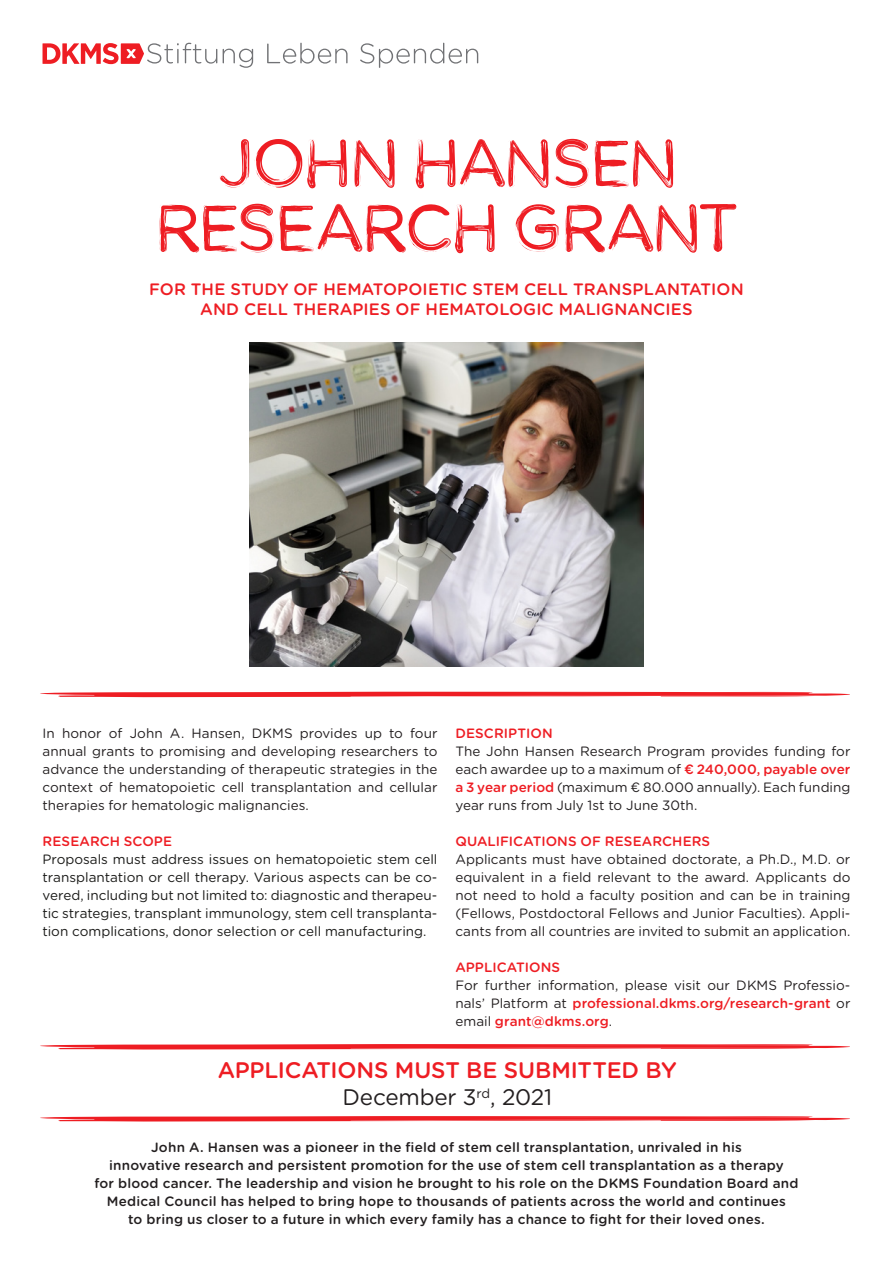
<style>
.page{position:relative;width:893px;height:1263px;background:#fff}
.page>*{position:absolute;margin:0;border:0;box-sizing:border-box;transform-origin:0 0}
.t1{font:70.5px/64.8px "DKMS Brushed";color:#ee1d23;text-align:center}
.t2{font:500 22.5px/27px "Gotham Rounded";letter-spacing:-.01em;color:#ee1d23;text-align:center}
.t3{font:500 16.5px/19.8px "Gotham Rounded";letter-spacing:.005em;color:#ee1d23;text-align:center}
.t4{font:13.5px/18px "Gotham Rounded";color:#231f20;text-align:justify}
.t5{font:500 13.5px/18px "Gotham Rounded";letter-spacing:.015em;color:#231f20;text-align:center}
.t6{font:13.5px/18px "Gotham Rounded";color:#1a1a18;text-align:justify}
.t7{font:500 13.5px "Gotham Rounded";letter-spacing:.005em;color:#ee1d23}
.s1{font-weight:500;color:#ee1d23}
.s2{font-weight:400;color:#231f20}
</style>
<div class="page">
<svg style="left:40px;top:1044px;width:810px;height:5px;background:#f04348"></svg>
<svg style="left:40px;top:692px;width:810px;height:5px;background:#f04247"></svg>
<img style="left:250px;top:342px;width:393px;height:324px">
<svg style="left:43px;top:43px;width:435px;height:25px"></svg>
<svg style="left:40px;top:1116px;width:810px;height:5px;background:#f04348"></svg>
<h1 class="t1" style="left:156px;top:127px;width:583px">JOHN HANSEN<br>RESEARCH GRANT</h1>
<p class="t3" style="left:149px;top:278px;width:596px">FOR THE STUDY OF HEMATOPOIETIC STEM CELL TRANSPLANTATION<br>AND CELL THERAPIES OF HEMATOLOGIC MALIGNANCIES</p>
<p class="t4" style="left:43px;top:724px;width:396px">In honor of John A. Hansen, DKMS provides up to four annual grants to promising and developing researchers to advance the understanding of therapeutic strategies in the context of hematopoietic cell transplantation and cellular therapies for hematologic malignancies.</p>
<p class="t7" style="left:43px;top:831px;width:131px">RESEARCH SCOPE</p>
<p class="t6" style="left:43px;top:850px;width:396px">Proposals must address issues on hematopoietic stem cell transplantation or cell therapy. Various aspects can be co&shy;vered, including but not limited to: diagnostic and therapeu&shy;tic strategies, transplant immunology, stem cell transplanta&shy;tion complications, donor selection or cell manufacturing.</p>
<p class="t7" style="left:455px;top:723px;width:99px">DESCRIPTION</p>
<p class="t4" style="left:455px;top:741px;width:396px">The John Hansen Research Program provides funding for each awardee up to a maximum of <span class="s1">€ 240,000, payable over a 3 year period</span> (maximum € 80.000 annually). Each funding year runs from July 1st to June 30th.</p>
<p class="t7" style="left:455px;top:831px;width:256px">QUALIFICATIONS OF RESEARCHERS</p>
<p class="t4" style="left:455px;top:849px;width:396px">Applicants must have obtained doctorate, a Ph.D., M.D. or equivalent in a field relevant to the award. Applicants do not need to hold a faculty position and can be in training (Fellows, Postdoctoral Fellows and Junior Faculties). Appli&shy;cants from all countries are invited to submit an application.</p>
<p class="t7" style="left:455px;top:957px;width:106px">APPLICATIONS</p>
<p class="t4" style="left:455px;top:975px;width:396px">For further information, please visit our DKMS Professio&shy;nals’ Platform at <span class="s1">professional.dkms.org/research-grant</span> or email <span class="s1">grant@dkms.org</span>.</p>
<h2 class="t2" style="left:218px;top:1056px;width:460px">APPLICATIONS MUST BE SUBMITTED BY<br><span class="s2">December 3</span><sup>rd</sup><span class="s2">, 2021</span></h2>
<p class="t5" style="left:94px;top:1138px;width:705px">John A. Hansen was a pioneer in the field of stem cell transplantation, unrivaled in his<br>innovative research and persistent promotion for the use of stem cell transplantation as a therapy<br>for blood cancer. The leadership and vision he brought to his role on the DKMS Foundation Board and Medical Council has helped to bring hope to thousands of patients across the world and continues<br>to bring us closer to a future in which every family has a chance to fight for their loved ones.</p>
</div>
